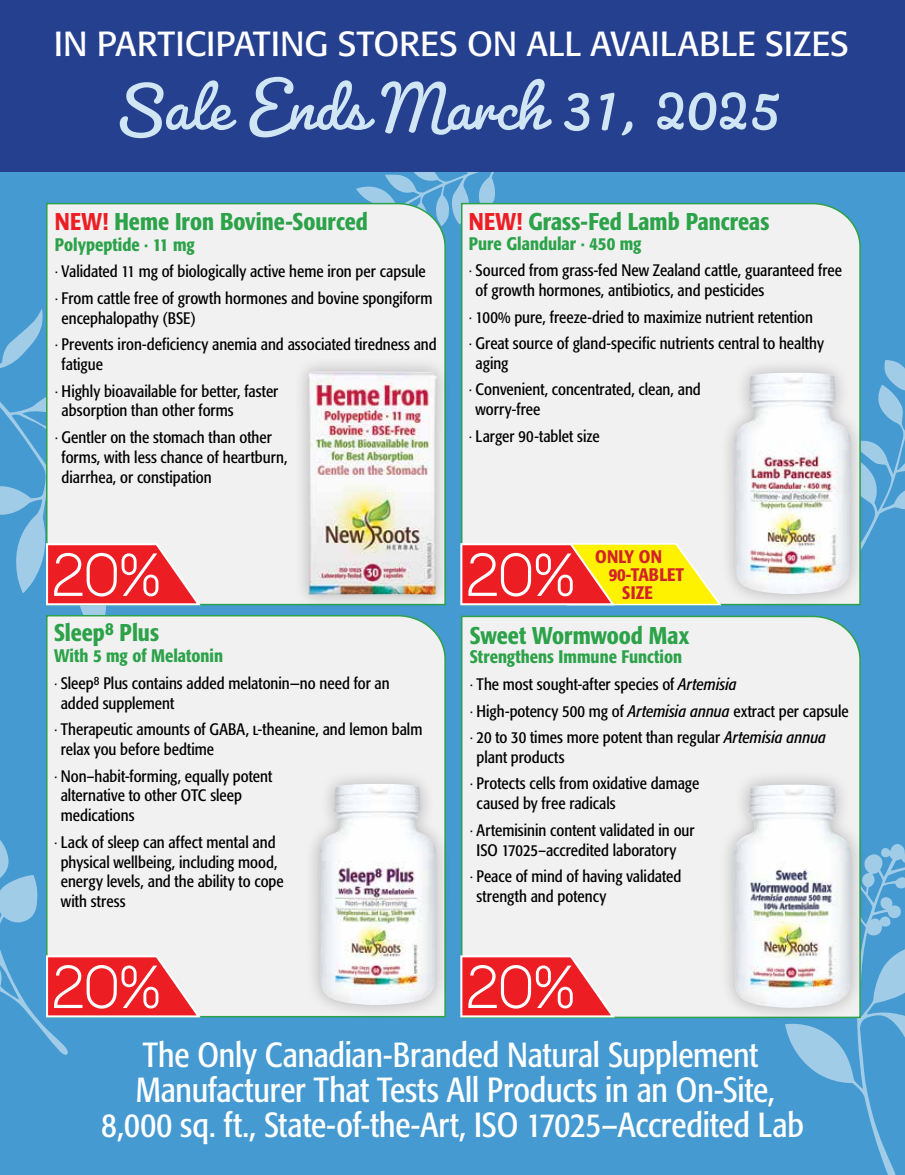
<style>
.page{position:relative;width:905px;height:1175px;background:#fff}
.page>*{position:absolute;margin:0;border:0;box-sizing:border-box;transform-origin:0 0}
.t1{font:75px "Pacifico";color:#d1e6f4}
.t2{font:60.6px "Money Penny Sans";letter-spacing:-.03em;color:#fff}
.t3{font:condensed 34.5px/34.5px "Formata";letter-spacing:-.005em;color:#fff;text-align:center}
.t4{font:34.5px "Formata";color:#fff}
.t5{font:500 condensed 24px "Formata";color:#2ca249}
.t6{font:500 condensed 18px "Formata";color:#2ca249}
.t7{font:500 condensed 18px "Formata";letter-spacing:.01em;color:#d2232a}
.t8{font:condensed 16.5px/26.5px "Formata";color:#000}
.s1{color:#ed1d24}
.s2{font-weight:300;font-stretch:normal}
.s3{font-family:"Formata Condensed SC";font-stretch:normal}
.s4{font-style:italic}
</style>
<div class="page">
<div style="left:0;top:0;width:904px;height:1174px;background:#459ad1"></div>
<svg style="left:356px;top:172px;width:139px;height:53px"></svg>
<svg style="left:866px;top:360px;width:38px;height:181px"></svg>
<svg style="left:785px;top:844px;width:119px;height:330px"></svg>
<svg style="left:0;top:309px;width:106px;height:305px"></svg>
<div style="left:45px;top:202px;width:401px;height:404px;background:#f1f1f2"></div>
<div style="left:46px;top:614px;width:400px;height:404px;background:#f1f1f2"></div>
<div style="left:460px;top:202px;width:401px;height:340px;background:#f1f1f2"></div>
<div style="left:461px;top:615px;width:400px;height:403px;background:#f1f1f2"></div>
<svg style="left:45px;top:542px;width:157px;height:64px"></svg>
<svg style="left:0;top:833px;width:202px;height:222px"></svg>
<svg style="left:460px;top:542px;width:259px;height:64px"></svg>
<svg style="left:460px;top:954px;width:157px;height:64px"></svg>
<div style="left:293px;top:356px;width:158px;height:254px;background:#000;opacity:.25"></div>
<img style="left:308px;top:371px;width:129px;height:223px">
<div style="left:304px;top:769px;width:147px;height:251px;background:#000;opacity:.25"></div>
<img style="left:319px;top:784px;width:117px;height:221px">
<div style="left:719px;top:358px;width:147px;height:251px;background:#000;opacity:.25"></div>
<img style="left:734px;top:373px;width:116px;height:221px">
<div style="left:718px;top:769px;width:148px;height:254px;background:#000;opacity:.25"></div>
<img style="left:733px;top:784px;width:118px;height:223px">
<div style="left:0;top:0;width:904px;height:172px;background:#25408f"></div>
<h3 class="t4" style="left:54px;top:23px;width:796px">IN PARTICIPATING STORES ON ALL AVAILABLE SIZES</h3>
<h1 class="t1" style="left:117px;top:60px;width:664px">Sale Ends March 31, 2025</h1>
<h3 class="t5" style="left:55px;top:207px;width:314px"><span class="s1">NEW!</span> Heme Iron Bovine-Sourced</h3>
<p class="t6" style="left:55px;top:233px;width:141px">Polypeptide · 11 mg</p>
<p class="t8" style="left:55px;top:258px;width:379px"><span class="s2">·</span> Validated 11 mg of biologically active heme iron per capsule <span class="s2">·</span> From cattle free of growth hormones and bovine spongiform</p>
<p class="t8" style="left:55px;top:305px;width:383px;text-indent:7px">encephalopathy (BSE)<br><span class="s2">·</span> Prevents iron-deficiency anemia and associated tiredness and</p>
<p class="t8" style="left:55px;top:351px;width:225px;text-indent:7px">fatigue<br><span class="s2">·</span> Highly bioavailable for better, faster</p>
<p class="t8" style="left:55px;top:397px;width:218px;text-indent:7px">absorption than other forms<br><span class="s2">·</span> Gentler on the stomach than other</p>
<p class="t8" style="left:62px;top:447px;width:227px;line-height:19.8px">forms, with less chance of heartburn, diarrhea, or constipation</p>
<h2 class="t2" style="left:51px;top:542px;width:110px">20%</h2>
<h3 class="t5" style="left:54px;top:618px;width:107px">Sleep<sup>8</sup> Plus</h3>
<p class="t6" style="left:54px;top:645px;width:170px">With 5 mg of Melatonin</p>
<p class="t8" style="left:61px;top:673px;width:330px;line-height:19.8px;text-indent:-7px"><span class="s2">·</span> Sleep<sup>8</sup> Plus contains added melatonin—no need for an added supplement</p>
<p class="t8" style="left:61px;top:719px;width:363px;line-height:19.8px;text-indent:-7px"><span class="s2">·</span> Therapeutic amounts of GABA, <span class="s3">l</span>-theanine, and lemon balm relax you before bedtime</p>
<p class="t8" style="left:61px;top:766px;width:213px;line-height:19.8px;text-indent:-7px"><span class="s2">·</span> Non–habit-forming, equally potent alternative to other OTC sleep medications</p>
<p class="t8" style="left:61px;top:832px;width:224px;line-height:19.8px;text-indent:-7px"><span class="s2">·</span> Lack of sleep can affect mental and physical wellbeing, including mood, energy levels, and the ability to cope with stress</p>
<h3 class="t5" style="left:469px;top:207px;width:302px"><span class="s1">NEW!</span> Grass-Fed Lamb Pancreas</h3>
<p class="t6" style="left:469px;top:232px;width:174px">Pure Glandular · 450 mg</p>
<p class="t8" style="left:475px;top:260px;width:368px;line-height:19.8px;text-indent:-7px"><span class="s2">·</span> Sourced from grass-fed New Zealand cattle, guaranteed free of growth hormones, antibiotics, and pesticides</p>
<p class="t8" style="left:469px;top:303px;width:356px"><span class="s2">·</span> 100% pure, freeze-dried to maximize nutrient retention<br><span class="s2">·</span> Great source of gland-specific nutrients central to healthy</p>
<p class="t8" style="left:469px;top:350px;width:233px;text-indent:7px">aging<br><span class="s2">·</span> Convenient, concentrated, clean, and</p>
<p class="t8" style="left:469px;top:396px;width:132px;text-indent:7px">worry-free<br><span class="s2">·</span> Larger 90-tablet size</p>
<h2 class="t2" style="left:465px;top:542px;width:110px">20%</h2>
<p class="t7" style="left:595px;top:545px;width:68px">ONLY ON</p>
<p class="t7" style="left:608px;top:563px;width:77px">90‑TABLET</p>
<p class="t7" style="left:622px;top:581px;width:32px">SIZE</p>
<h3 class="t5" style="left:470px;top:620px;width:221px">Sweet Wormwood Max</h3>
<p class="t6" style="left:470px;top:646px;width:214px">Strengthens Immune Function</p>
<p class="t8" style="left:470px;top:671px;width:380px"><span class="s2">·</span> The most sought-after species of <span class="s4">Artemisia<br></span><span class="s2">·</span> High-potency 500 mg of <span class="s4">Artemisia annua</span> extract per capsule <span class="s2">·</span> 20 to 30 times more potent than regular <span class="s4">Artemisia annua</span></p>
<p class="t8" style="left:470px;top:744px;width:231px;text-indent:7px">plant products<br><span class="s2">·</span> Protects cells from oxidative damage</p>
<p class="t8" style="left:470px;top:790px;width:226px;text-indent:7px">caused by free radicals<br><span class="s2">·</span> Artemisinin content validated in our</p>
<p class="t8" style="left:470px;top:836px;width:213px;text-align:center">ISO 17025–accredited laboratory<br><span class="s2">·</span> Peace of mind of having validated</p>
<p class="t8" style="left:476px;top:883px;width:131px">strength and potency</p>
<h2 class="t2" style="left:465px;top:954px;width:110px">20%</h2>
<h3 class="t3" style="left:101px;top:1038px;width:704px">The Only Canadian-Branded Natural Supplement<br>Manufacturer That Tests All Products in an On‑Site,<br>8,000 sq. ft., State-of-the-Art, ISO 17025–Accredited Lab</h3>
<h2 class="t2" style="left:51px;top:954px;width:110px">20%</h2>
</div>
